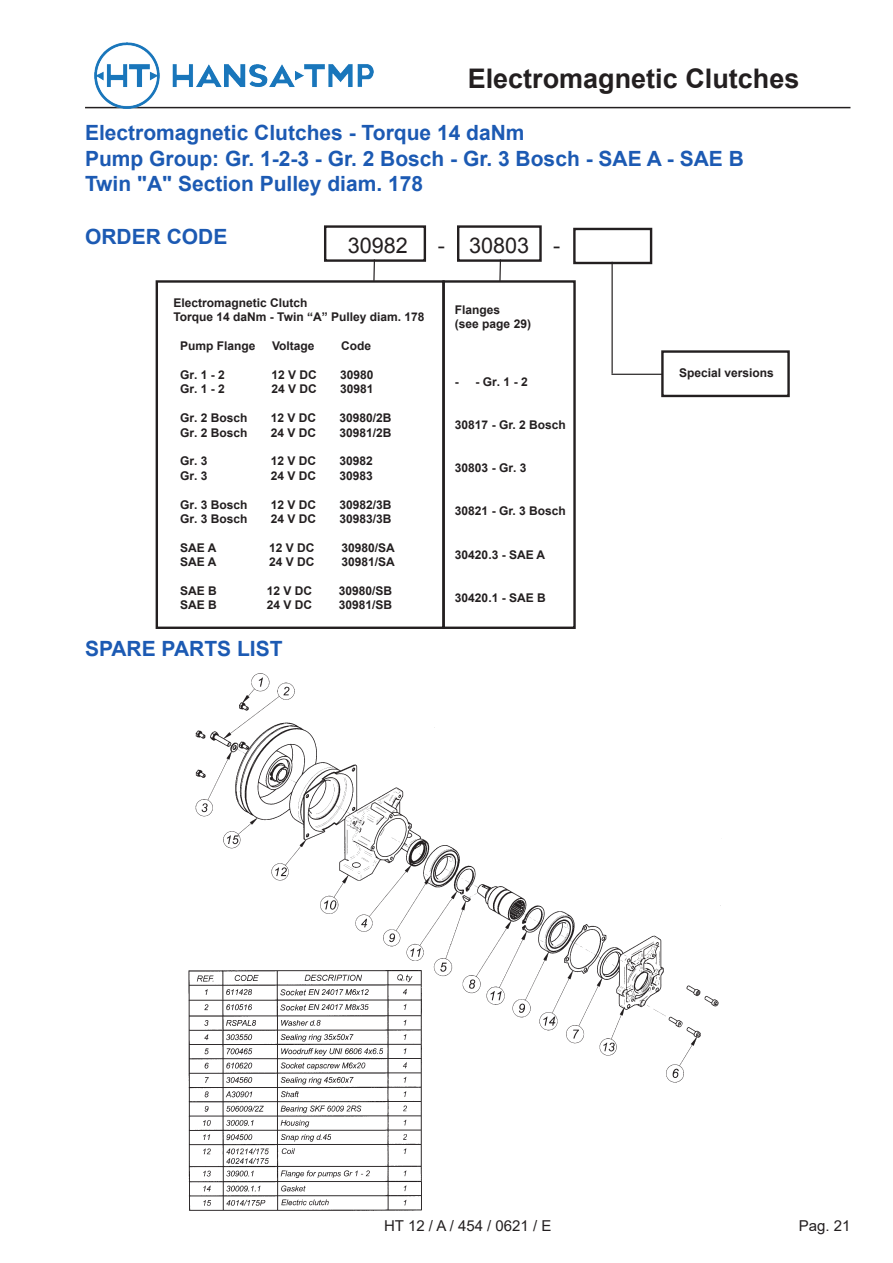
<style>
.page{position:relative;width:893px;height:1263px;background:#fff}
.page>*{position:absolute;margin:0;border:0;box-sizing:border-box;transform-origin:0 0}
.t1{font:700 27px "Arial";color:#231f20}
.t2{font:21.6px "Arial";color:#231f20}
.t3{font:700 21px "Arial";color:#1c5ab3}
.t4{font:15px "Arial";color:#231f20}
.t5{font:700 12px/14.4px "Arial";color:#231f20}
.s1{font-style:inherit}
</style>
<div class="page">
<hr style="left:85px;top:107px;width:765px;height:1px;background:#231f20">
<img style="left:94px;top:43px;width:279px;height:65px">
<div style="left:156px;top:280px;width:289px;height:349px;border:2px solid #231f20"></div>
<hr style="left:611px;top:262px;width:2px;height:112px;background:#231f20">
<div style="left:324px;top:225px;width:102px;height:37px;border:2px solid #231f20"></div>
<div style="left:457px;top:225px;width:85px;height:37px;border:2px solid #231f20"></div>
<div style="left:661px;top:350px;width:129px;height:47px;border:2px solid #231f20"></div>
<svg style="left:373px;top:259px;width:3px;height:23px"></svg>
<hr style="left:611px;top:374px;width:52px;height:1px;background:#231f20">
<div style="left:573px;top:228px;width:79px;height:36px;border:2px solid #231f20"></div>
<div style="left:442px;top:280px;width:134px;height:349px;border:2px solid #231f20"></div>
<svg style="left:499px;top:259px;width:3px;height:23px"></svg>
<img style="left:188px;top:673px;width:533px;height:538px">
<h1 class="t1" style="left:468px;top:60px;width:333px">Electromagnetic Clutches</h1>
<p class="t3" style="left:85px;top:118px;width:441px">Electromagnetic Clutches - Torque 14 daNm</p>
<p class="t3" style="left:85px;top:143px;width:660px">Pump Group: Gr. 1-2-3 - Gr. 2 Bosch - Gr. 3 Bosch - SAE A - SAE B</p>
<p class="t3" style="left:85px;top:169px;width:340px">Twin "A" Section Pulley diam. 178</p>
<p class="t3" style="left:85px;top:222px;width:144px">ORDER CODE</p>
<p class="t2" style="left:348px;top:231px;width:62px">30982</p>
<p class="t2" style="left:438px;top:231px;width:124px">- 30803 -</p>
<p class="t5" style="left:173px;top:296px;width:252px">Electromagnetic Clutch<br>Torque 14 daNm - Twin “A” Pulley diam. 178</p>
<p class="t5" style="left:180px;top:339px;width:77px">Pump Flange</p>
<p class="t5" style="left:272px;top:339px;width:44px">Voltage</p>
<p class="t5" style="left:341px;top:339px;width:31px">Code</p>
<p class="t5" style="left:180px;top:368px;width:46px">Gr<span class="s1">.</span> 1 - 2</p>
<p class="t5" style="left:272px;top:368px;width:47px">12 V DC</p>
<p class="t5" style="left:340px;top:368px;width:35px">30980</p>
<p class="t5" style="left:180px;top:382px;width:46px">Gr<span class="s1">.</span> 1 - 2</p>
<p class="t5" style="left:272px;top:382px;width:47px">24 V DC</p>
<p class="t5" style="left:340px;top:382px;width:35px">30981</p>
<p class="t5" style="left:180px;top:411px;width:69px">Gr<span class="s1">.</span> 2 Bosch</p>
<p class="t5" style="left:271px;top:411px;width:47px">12 V DC</p>
<p class="t5" style="left:340px;top:411px;width:54px">30980/2B</p>
<p class="t5" style="left:180px;top:426px;width:69px">Gr<span class="s1">.</span> 2 Bosch</p>
<p class="t5" style="left:271px;top:426px;width:47px">24 V DC</p>
<p class="t5" style="left:340px;top:426px;width:54px">30981/2B</p>
<p class="t5" style="left:180px;top:454px;width:29px">Gr<span class="s1">.</span> 3</p>
<p class="t5" style="left:271px;top:454px;width:47px">12 V DC</p>
<p class="t5" style="left:340px;top:454px;width:35px">30982</p>
<p class="t5" style="left:180px;top:469px;width:29px">Gr<span class="s1">.</span> 3</p>
<p class="t5" style="left:271px;top:469px;width:47px">24 V DC</p>
<p class="t5" style="left:340px;top:469px;width:35px">30983</p>
<p class="t5" style="left:180px;top:498px;width:69px">Gr<span class="s1">.</span> 3 Bosch</p>
<p class="t5" style="left:271px;top:498px;width:47px">12 V DC</p>
<p class="t5" style="left:340px;top:498px;width:54px">30982/3B</p>
<p class="t5" style="left:180px;top:512px;width:69px">Gr<span class="s1">.</span> 3 Bosch</p>
<p class="t5" style="left:271px;top:512px;width:47px">24 V DC</p>
<p class="t5" style="left:340px;top:512px;width:54px">30983/3B</p>
<p class="t5" style="left:180px;top:541px;width:38px">SAE A</p>
<p class="t5" style="left:269px;top:541px;width:47px">12 V DC</p>
<p class="t5" style="left:341px;top:541px;width:55px">30980/SA</p>
<p class="t5" style="left:180px;top:555px;width:38px">SAE A</p>
<p class="t5" style="left:269px;top:555px;width:47px">24 V DC</p>
<p class="t5" style="left:341px;top:555px;width:55px">30981/SA</p>
<p class="t5" style="left:180px;top:584px;width:38px">SAE B</p>
<p class="t5" style="left:267px;top:584px;width:47px">12 V DC</p>
<p class="t5" style="left:339px;top:584px;width:55px">30980/SB</p>
<p class="t5" style="left:180px;top:598px;width:38px">SAE B</p>
<p class="t5" style="left:267px;top:598px;width:47px">24 V DC</p>
<p class="t5" style="left:339px;top:598px;width:55px">30981/SB</p>
<p class="t3" style="left:85px;top:634px;width:199px">SPARE PARTS LIST</p>
<p class="t5" style="left:455px;top:303px;width:78px">Flanges<br>(see page 29)</p>
<p class="t5" style="left:455px;top:375px;width:74px">- - Gr<span class="s1">.</span> 1 - 2</p>
<p class="t5" style="left:455px;top:418px;width:112px">30817 - Gr. 2 Bosch</p>
<p class="t5" style="left:455px;top:461px;width:73px">30803 - Gr<span class="s1">.</span> 3</p>
<p class="t5" style="left:455px;top:504px;width:112px">30821 - Gr. 3 Bosch</p>
<p class="t5" style="left:455px;top:548px;width:92px">30420.3 - SAE A</p>
<p class="t5" style="left:455px;top:591px;width:92px">30420.1 - SAE B</p>
<p class="t5" style="left:679px;top:366px;width:96px">Special versions</p>
<p class="t4" style="left:384px;top:1216px;width:169px">HT 12 / A / 454 / 0621 / E</p>
<p class="t4" style="left:799px;top:1216px;width:53px">Pag. 21</p>
</div>
